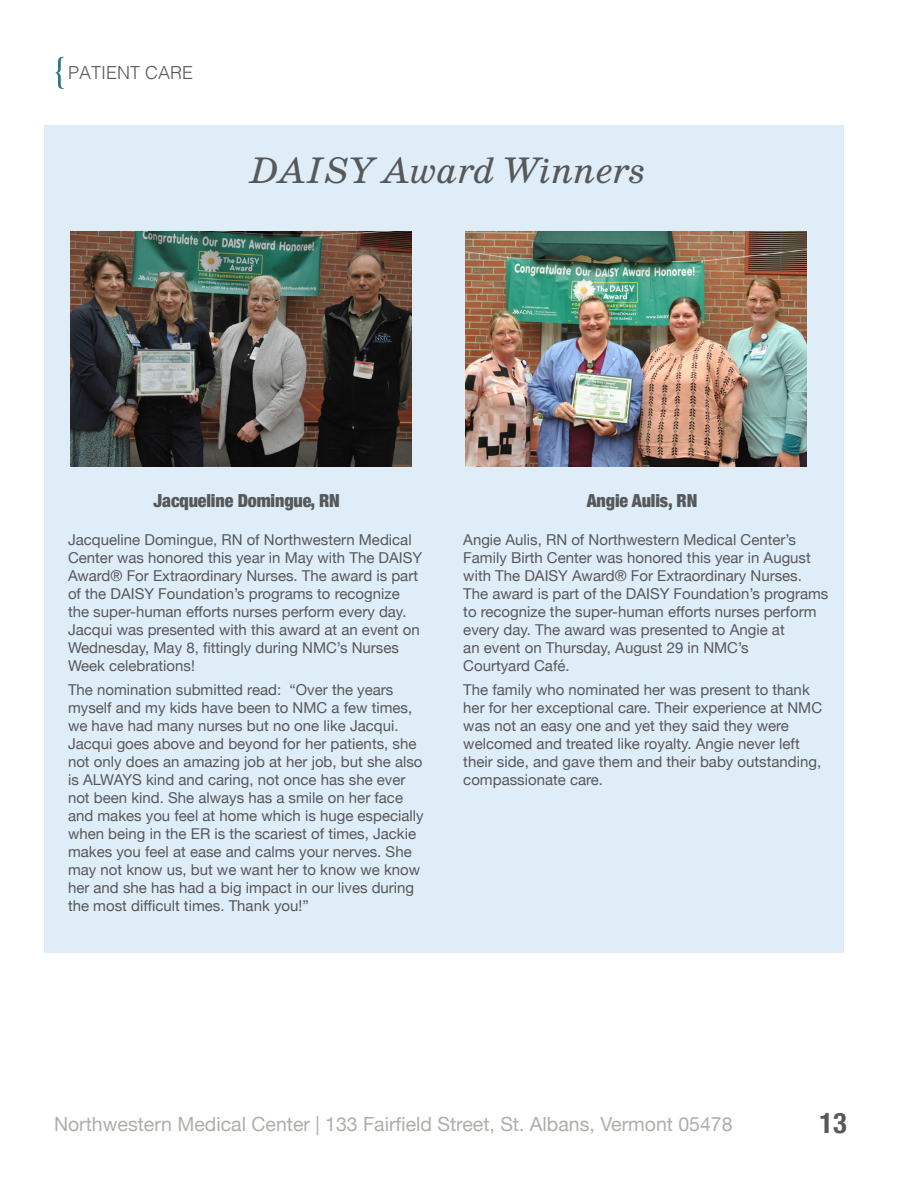
<style>
.page{position:relative;width:918px;height:1188px;background:#fff}
.page>*{position:absolute;margin:0;border:0;box-sizing:border-box;transform-origin:0 0}
.t1{font:italic 37.5px "School";letter-spacing:-.02em;color:#57585a}
.t2{font:700 condensed 28.5px "Helvetica Neue";color:#57585a}
.t3{font:19.5px "Helvetica Neue";color:#afaea8}
.t4{font:900 condensed 18px "Helvetica Neue";letter-spacing:-.01em;color:#57585a}
.t5{font:300 18px "Helvetica";color:#57585a}
.t6{font:15px/18px "Helvetica Neue";color:#57585a}
</style>
<div class="page">
<div style="left:44px;top:125px;width:799px;height:828px;background:#deedf8"></div>
<img style="left:70px;top:231px;width:341px;height:236px">
<img style="left:465px;top:231px;width:342px;height:236px">
<svg style="left:55px;top:57px;width:9px;height:32px"></svg>
<p class="t5" style="left:68px;top:58px;width:127px">PATIENT CARE</p>
<p class="t1" style="left:248px;top:149px;width:399px">DAISY Award Winners</p>
<p class="t4" style="left:154px;top:486px;width:188px">Jacqueline Domingue, RN</p>
<p class="t4" style="left:587px;top:486px;width:112px">Angie Aulis, RN</p>
<p class="t6" style="left:68px;top:531px;width:356px">Jacqueline Domingue, RN of Northwestern Medical Center was honored this year in May with The DAISY Award® For Extraordinary Nurses. The award is part of the DAISY Foundation’s programs to recognize the super-human efforts nurses perform every day.<br>Jacqui was presented with this award at an event on Wednesday, May 8, fittingly during NMC’s Nurses Week celebrations!</p>
<p class="t6" style="left:68px;top:682px;width:357px">The nomination submitted read: “Over the years myself and my kids have been to NMC a few times, we have had many nurses but no one like Jacqui.<br>Jacqui goes above and beyond for her patients, she not only does an amazing job at her job, but she also is ALWAYS kind and caring, not once has she ever not been kind. She always has a smile on her face and makes you feel at home which is huge especially when being in the ER is the scariest of times, Jackie makes you feel at ease and calms your nerves. She may not know us, but we want her to know we know her and she has had a big impact in our lives during the most difficult times. Thank you!”</p>
<p class="t6" style="left:463px;top:531px;width:367px">Angie Aulis, RN of Northwestern Medical Center’s Family Birth Center was honored this year in August with The DAISY Award® For Extraordinary Nurses.<br>The award is part of the DAISY Foundation’s programs to recognize the super-human efforts nurses perform every day. The award was presented to Angie at<br>an event on Thursday, August 29 in NMC’s<br>Courtyard Café.</p>
<p class="t6" style="left:463px;top:682px;width:360px">The family who nominated her was present to thank her for her exceptional care. Their experience at NMC was not an easy one and yet they said they were welcomed and treated like royalty. Angie never left their side, and gave them and their baby outstanding, compassionate care.</p>
<h3 class="t3" style="left:54px;top:1110px;width:680px">Northwestern Medical Center | 133 Fairfield Street, St. Albans, Vermont 05478</h3>
<h2 class="t2" style="left:820px;top:1099px;width:29px">13</h2>
</div>
